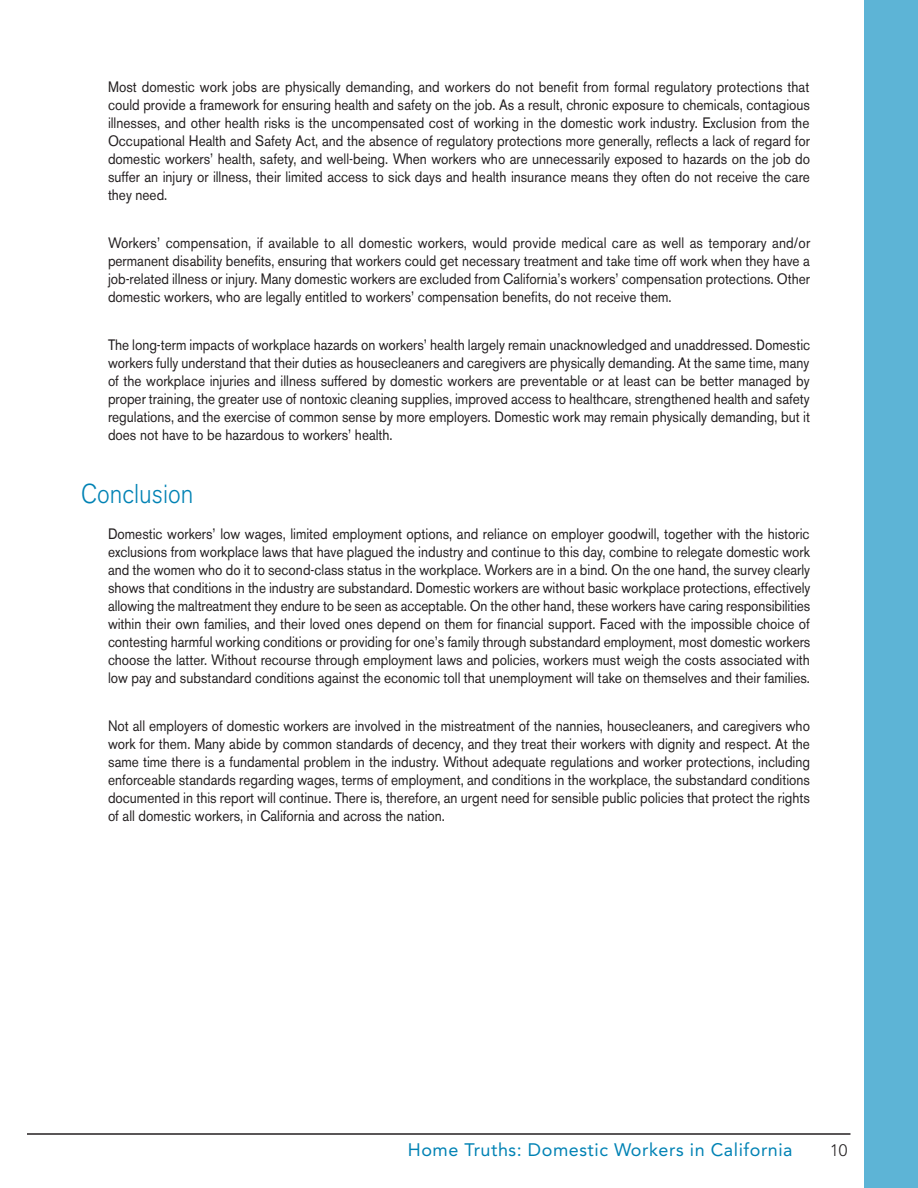
<style>
.page{position:relative;width:918px;height:1188px;background:#fff}
.page>*{position:absolute;margin:0;border:0;box-sizing:border-box;transform-origin:0 0}
.t1{font:300 27px "Akzidenz Grotesk BE";color:#0082b4;scale:.9 1}
.t2{font:18px "Avenir LT Std";letter-spacing:.03em;color:#0082b4}
.t3{font:300 16.5px "Avenir LT Std";color:#231f20}
.t4{font:15px/18px "Akzidenz Grotesk BE";color:#231f20;text-align:justify;scale:.9 1}
</style>
<div class="page">
<hr style="left:27px;top:1133px;width:823px;height:2px;background:#231f20">
<div style="left:864px;top:0;width:54px;height:1188px;background:#5db4d6"></div>
<p class="t4" style="left:108px;top:78px;width:782px">Most domestic work jobs are physically demanding, and workers do not benefit from formal regulatory protections that could provide a framework for ensuring health and safety on the job. As a result, chronic exposure to chemicals, contagious illnesses, and other health risks is the uncompensated cost of working in the domestic work industry. Exclusion from the Occupational Health and Safety Act, and the absence of regulatory protections more generally, reflects a lack of regard for domestic workers’ health, safety, and well-being. When workers who are unnecessarily exposed to hazards on the job do suffer an injury or illness, their limited access to sick days and health insurance means they often do not receive the care they need.</p>
<p class="t4" style="left:108px;top:234px;width:782px">Workers’ compensation, if available to all domestic workers, would provide medical care as well as temporary and/or permanent disability benefits, ensuring that workers could get necessary treatment and take time off work when they have a job-related illness or injury. Many domestic workers are excluded from California’s workers’ compensation protections. Other domestic workers, who are legally entitled to workers’ compensation benefits, do not receive them.</p>
<p class="t4" style="left:108px;top:336px;width:782px">The long-term impacts of workplace hazards on workers’ health largely remain unacknowledged and unaddressed. Domestic workers fully understand that their duties as housecleaners and caregivers are physically demanding. At the same time, many of the workplace injuries and illness suffered by domestic workers are preventable or at least can be better managed by proper training, the greater use of nontoxic cleaning supplies, improved access to healthcare, strengthened health and safety regulations, and the exercise of common sense by more employers. Domestic work may remain physically demanding, but it does not have to be hazardous to workers’ health.</p>
<h1 class="t1" style="left:81px;top:478px;width:126px">Conclusion</h1>
<p class="t4" style="left:108px;top:524px;width:782px">Domestic workers’ low wages, limited employment options, and reliance on employer goodwill, together with the historic exclusions from workplace laws that have plagued the industry and continue to this day, combine to relegate domestic work and the women who do it to second-class status in the workplace. Workers are in a bind. On the one hand, the survey clearly shows that conditions in the industry are substandard. Domestic workers are without basic workplace protections, effectively allowing the maltreatment they endure to be seen as acceptable. On the other hand, these workers have caring responsibilities within their own families, and their loved ones depend on them for financial support. Faced with the impossible choice of contesting harmful working conditions or providing for one’s family through substandard employment, most domestic workers choose the latter. Without recourse through employment laws and policies, workers must weigh the costs associated with low pay and substandard conditions against the economic toll that unemployment will take on themselves and their families.</p>
<p class="t4" style="left:108px;top:716px;width:782px">Not all employers of domestic workers are involved in the mistreatment of the nannies, housecleaners, and caregivers who work for them. Many abide by common standards of decency, and they treat their workers with dignity and respect. At the same time there is a fundamental problem in the industry. Without adequate regulations and worker protections, including enforceable standards regarding wages, terms of employment, and conditions in the workplace, the substandard conditions documented in this report will continue. There is, therefore, an urgent need for sensible public policies that protect the rights of all domestic workers, in California and across the nation.</p>
<p class="t2" style="left:408px;top:1140px;width:386px">Home Truths: Domestic Workers in California</p>
<p class="t3" style="left:830px;top:1141px;width:19px">10</p>
</div>
